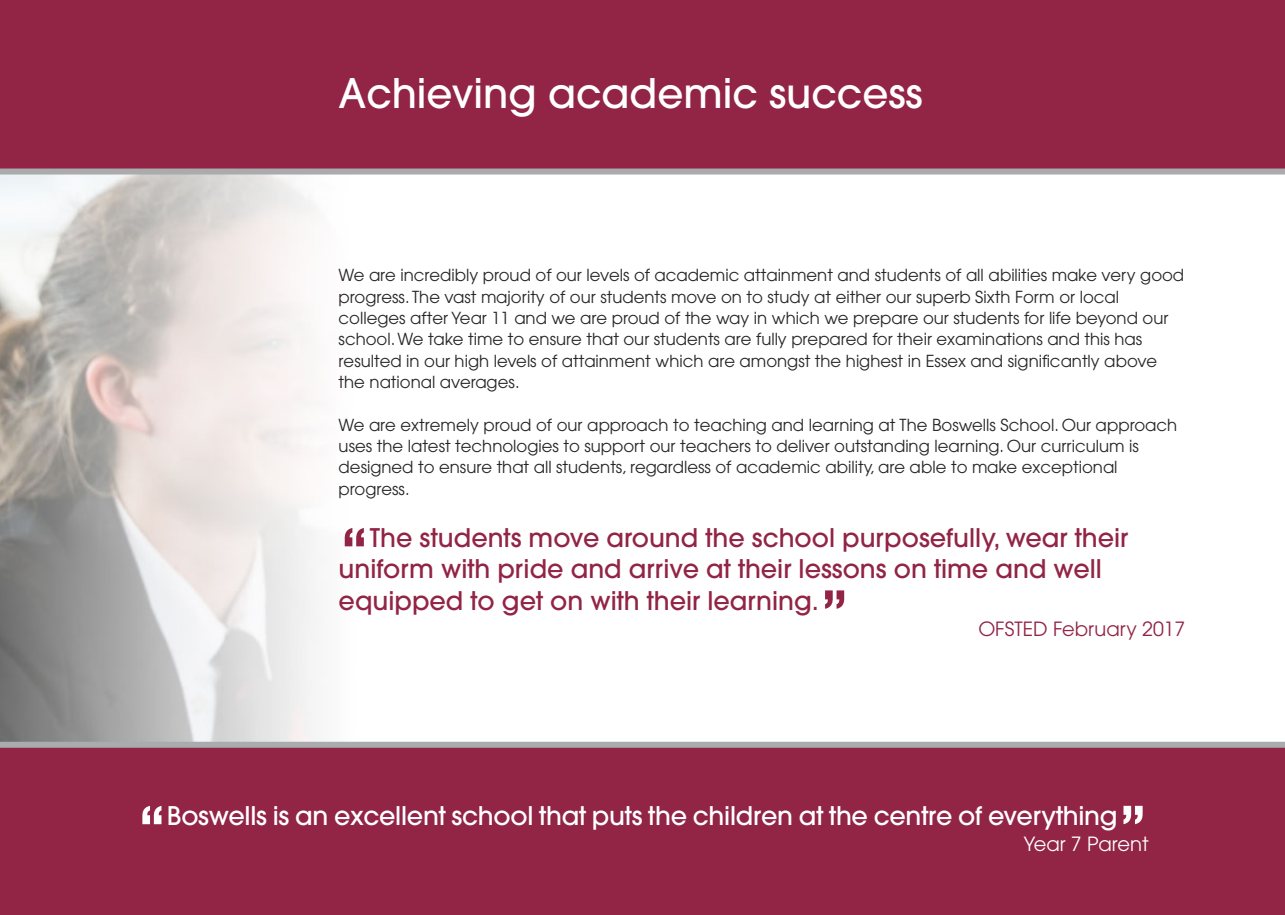
<style>
.page{position:relative;width:1285px;height:915px;background:#fff}
.page>*{position:absolute;margin:0;border:0;box-sizing:border-box;transform-origin:0 0}
.t1{font:500 73.5px "Avant Garde";color:#922446}
.t2{font:500 73.5px "Avant Garde";color:#fff}
.t3{font:500 40.5px "Avant Garde";color:#fff}
.t4{font:500 25.5px/31.2px "Avant Garde";color:#922446}
.t5{font:500 25.5px "Avant Garde";letter-spacing:-.01em;color:#fff}
.t6{font:19.5px "Avant Garde";color:#922446}
.t7{font:19.5px "Avant Garde";color:#fff}
.t8{font:16.5px/21.3px "Avant Garde";color:#272526}
</style>
<div class="page">
<div style="left:0;top:0;width:1284px;height:914px;background:#922446"></div>
<div style="left:0;top:170px;width:1284px;height:574px;background:#fff"></div>
<img style="left:0;top:174px;width:359px;height:567px">
<div style="left:0;top:168px;width:1284px;height:6px;background:#a9abad"></div>
<div style="left:0;top:741px;width:1284px;height:6px;background:#a9abad"></div>
<h2 class="t3" style="left:338px;top:78px;width:585px">Achieving academic success</h2>
<p class="t8" style="left:338px;top:266px;width:847px">We are incredibly proud of our levels of academic attainment and students of all abilities make very good progress. The vast majority of our students move on to study at either our superb Sixth Form or local colleges after Year 11 and we are proud of the way in which we prepare our students for life beyond our school. We take time to ensure that our students are fully prepared for their examinations and this has resulted in our high levels of attainment which are amongst the highest in Essex and significantly above the national averages.</p>
<p class="t8" style="left:338px;top:415px;width:839px">We are extremely proud of our approach to teaching and learning at The Boswells School. Our approach uses the latest technologies to support our teachers to deliver outstanding learning. Our curriculum is designed to ensure that all students, regardless of academic ability, are able to make exceptional progress.</p>
<h1 class="t1" style="left:338px;top:528px;width:33px">“</h1>
<h3 class="t4" style="left:338px;top:524px;width:791px;text-indent:31px">The students move around the school purposefully, wear their uniform with pride and arrive at their lessons on time and well equipped to get on with their learning.</h3>
<h1 class="t1" style="left:818px;top:590px;width:33px">”</h1>
<p class="t6" style="left:978px;top:621px;width:208px">OFSTED February 2017</p>
<h1 class="t2" style="left:136px;top:805px;width:33px">“</h1>
<h3 class="t5" style="left:167px;top:805px;width:952px">Boswells is an excellent school that puts the children at the centre of everything</h3>
<p class="t7" style="left:1023px;top:836px;width:126px">Year 7 Parent</p>
<h1 class="t2" style="left:1117px;top:805px;width:33px">”</h1>
</div>
